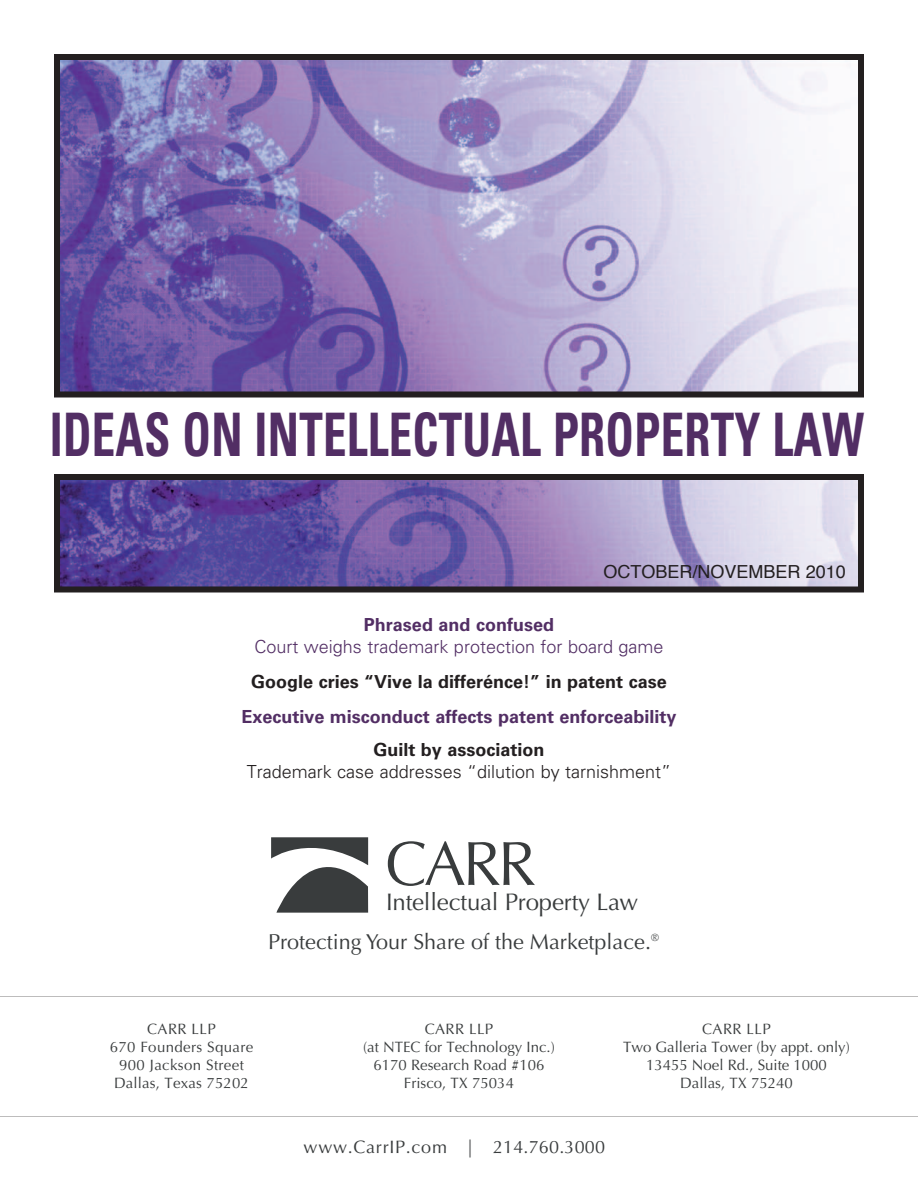
<style>
.page{position:relative;width:918px;height:1188px;background:#fff}
.page>*{position:absolute;margin:0;border:0;box-sizing:border-box;transform-origin:0 0}
.t1{font:62.4px "Optima LT Std";color:#393c3d}
.t2{font:700 condensed 60px "Univers LT Std";letter-spacing:.005em;color:#522e64;scale:.78 1}
.t3{font:24px "Optima LT Std";letter-spacing:-.01em;color:#393c3d}
.t4{font:21.6px "Optima LT Std";color:#393c3d}
.TOC_deck{font:300 18px/21.6px "Univers LT Std";color:#231f20;text-align:center}
.TOC_deck-2{font:300 18px/21.6px "Univers LT Std";color:#522e64;text-align:center}
.t5{font:700 18px "Univers LT Std";color:#522e64}
.TOC_deck-3{font:700 18px "Univers LT Std";color:#231f20}
.t6{font:18px "Optima LT Std";letter-spacing:.04em;color:#393c3d}
.Body{font:18px "Helvetica";color:#231f20}
.t7{font:15px/18px "Optima LT Std";color:#393c3d;text-align:center}
.t8{font:15px/18px "Optima LT Std";letter-spacing:.025em;color:#393c3d;text-align:center}
.s1{font-weight:700}
</style>
<div class="page">
<img style="left:61px;top:61px;width:796px;height:524px">
<div style="left:54px;top:54px;width:810px;height:538px;border:6px solid #231f20"></div>
<div style="left:52px;top:394px;width:814px;height:83px;background:#fff"></div>
<div style="left:54px;top:392px;width:810px;height:6px;background:#231f20"></div>
<div style="left:54px;top:474px;width:810px;height:6px;background:#231f20"></div>
<svg style="left:271px;top:837px;width:97px;height:76px"></svg>
<hr style="left:0;top:996px;width:918px;height:1px;background:#231f20">
<hr style="left:0;top:1116px;width:918px;height:1px;background:#231f20">
<p class="t2" style="left:50px;top:398px;width:1045px">IDEAS ON INTELLECTUAL PROPERTY LAW</p>
<p class="Body" style="left:603px;top:558px;width:244px">OCTOBER/NOVEMBER 2010</p>
<p class="TOC_deck-2" style="left:254px;top:614px;width:411px"><span class="s1">Phrased and confused<br></span>Court weighs trademark protection for board game</p>
<p class="TOC_deck-3" style="left:251px;top:671px;width:417px">Google cries “Vive la differénce!” in patent case</p>
<p class="t5" style="left:241px;top:706px;width:437px">Executive misconduct affects patent enforceability</p>
<p class="TOC_deck" style="left:247px;top:739px;width:426px"><span class="s1">Guilt by association<br></span>Trademark case addresses “dilution by tarnishment”</p>
<h1 class="t1" style="left:385px;top:827px;width:152px">CARR</h1>
<h3 class="t3" style="left:386px;top:888px;width:254px">Intellectual Property Law</h3>
<h3 class="t4" style="left:268px;top:929px;width:392px">Protecting Your Share of the Marketplace.<sup>®</sup></h3>
<p class="t7" style="left:363px;top:1020px;width:193px">CARR LLP<br>(at NTEC for Technology Inc.)<br>6170 Research Road #106<br>Frisco, TX 75034</p>
<p class="t8" style="left:110px;top:1020px;width:145px">CARR LLP<br>670 Founders Square<br>900 Jackson Street<br>Dallas, Texas 75202</p>
<p class="t7" style="left:623px;top:1020px;width:228px">CARR LLP<br>Two Galleria Tower (by appt. only)<br>13455 Noel Rd., Suite 1000<br>Dallas, TX 75240</p>
<p class="t6" style="left:304px;top:1137px;width:303px">www.CarrIP.com | 214.760.3000</p>
</div>
